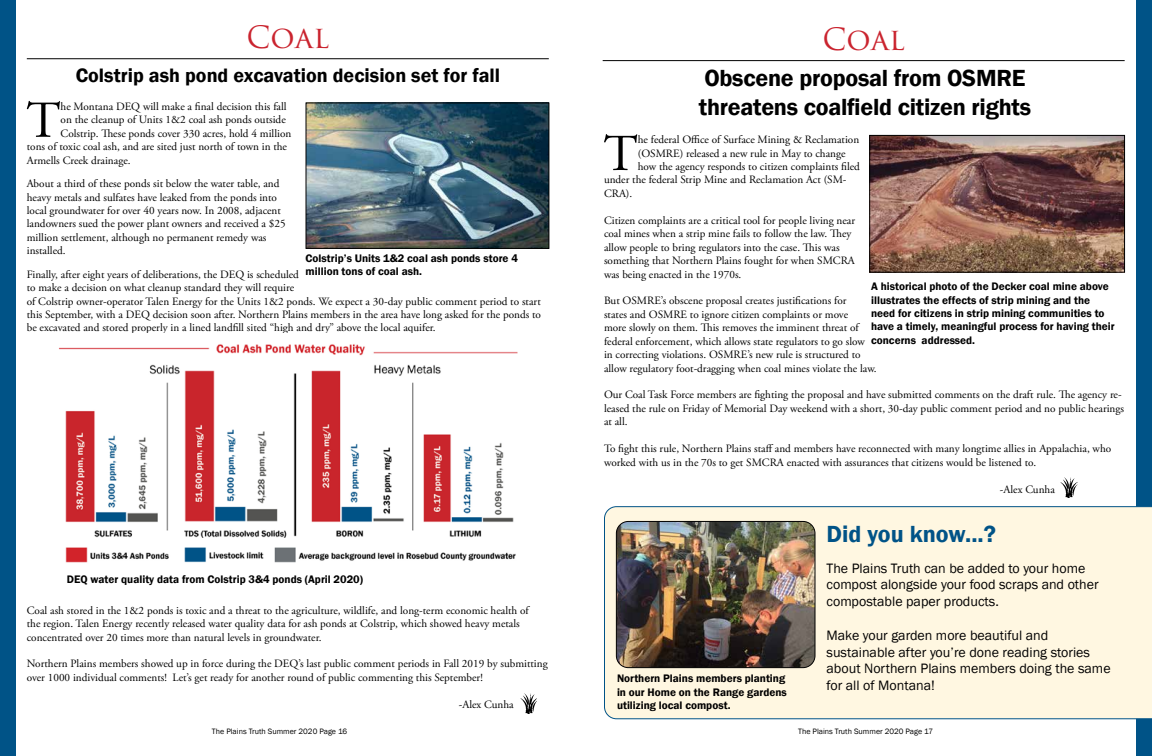
<style>
.page{position:relative;width:1152px;height:756px;background:#fff}
.page>*{position:absolute;margin:0;border:0;box-sizing:border-box;transform-origin:0 0}
.t1{font:51.7px "Adobe Garamond Pro";color:#000}
.t2{font:30px "Trajan Pro 3";color:#ca242f}
.t3{font:600 24px/28.8px "Franklin Gothic";letter-spacing:-.01em;color:#000}
.t4{font:600 24px "Franklin Gothic";color:#005387}
.t5{font:600 20px "Franklin Gothic";color:#000}
.t6{font:14px/16.8px "Franklin Gothic";color:#000}
.t7{font:11.2px/13.4px "Adobe Garamond Pro";color:#000}
.t8{font:600 11.2px/13.4px "Franklin Gothic";color:#000}
.t9{font:8px "Franklin Gothic";color:#000}
</style>
<div class="page">
<div style="left:0;top:0;width:16px;height:756px;background:#005387"></div>
<div style="left:1136px;top:0;width:16px;height:756px;background:#005387"></div>
<hr style="left:603px;top:60px;width:522px;height:1px;background:#000">
<hr style="left:27px;top:58px;width:522px;height:1px;background:#000">
<img style="left:520px;top:693px;width:17px;height:20px">
<img style="left:308px;top:105px;width:239px;height:142px">
<div style="left:306px;top:103px;width:243px;height:146px;border:1px solid #000"></div>
<img style="left:59px;top:344px;width:459px;height:219px">
<img style="left:871px;top:137px;width:252px;height:134px">
<div style="left:869px;top:135px;width:256px;height:138px;border:1px solid #000"></div>
<img style="left:1061px;top:477px;width:16px;height:21px">
<div style="left:604px;top:506px;width:548px;height:213px;background:#fff7e1"></div>
<img style="left:616px;top:521px;width:199px;height:147px">
<div style="left:616px;top:521px;width:199px;height:147px;border:1px solid #000;border-radius:12px"></div>
<h2 class="t2" style="left:246px;top:17px;width:84px">COAL</h2>
<h3 class="t5" style="left:76px;top:63px;width:426px">Colstrip ash pond excavation decision set for fall</h3>
<h1 class="t1" style="left:26px;top:89px;width:36px">T</h1>
<p class="t7" style="left:61px;top:100px;width:228px">he Montana DEQ will make a final decision this fall</p>
<p class="t7" style="left:61px;top:113px;width:227px">on the cleanup of Units 1&amp;2 coal ash ponds outside</p>
<p class="t7" style="left:61px;top:127px;width:232px">Colstrip. These ponds cover 330 acres, hold 4 million</p>
<p class="t7" style="left:27px;top:140px;width:262px">tons of toxic coal ash, and are sited just north of town in the</p>
<p class="t7" style="left:27px;top:154px;width:105px">Armells Creek drainage.</p>
<p class="t7" style="left:27px;top:177px;width:260px">About a third of these ponds sit below the water table, and heavy metals and sulfates have leaked from the ponds into local groundwater for over 40 years now. In 2008, adjacent landowners sued the power plant owners and received a $25 million settlement, although no permanent remedy was installed.</p>
<p class="t7" style="left:27px;top:268px;width:516px">Finally, after eight years of deliberations, the DEQ is scheduled<br>to make a decision on what cleanup standard they will require<br>of Colstrip owner-operator Talen Energy for the Units 1&amp;2 ponds. We expect a 30-day public comment period to start this September, with a DEQ decision soon after. Northern Plains members in the area have long asked for the ponds to be excavated and stored properly in a lined landfill sited “high and dry” above the local aquifer.</p>
<p class="t8" style="left:306px;top:252px;width:214px">Colstrip’s Units 1&amp;2 coal ash ponds store 4 million tons of coal ash.</p>
<p class="t8" style="left:67px;top:573px;width:298px">DEQ water quality data from Colstrip 3&amp;4 ponds (April 2020)</p>
<p class="t7" style="left:27px;top:604px;width:504px">Coal ash stored in the 1&amp;2 ponds is toxic and a threat to the agriculture, wildlife, and long-term economic health of the region. Talen Energy recently released water quality data for ash ponds at Colstrip, which showed heavy metals concentrated over 20 times more than natural levels in groundwater.</p>
<p class="t7" style="left:27px;top:658px;width:522px">Northern Plains members showed up in force during the DEQ’s last public comment periods in Fall 2019 by submitting over 1000 individual comments! Let’s get ready for another round of public commenting this September!</p>
<p class="t7" style="left:459px;top:698px;width:56px">-Alex Cunha</p>
<h2 class="t2" style="left:822px;top:19px;width:84px">COAL</h2>
<h3 class="t3" style="left:699px;top:64px;width:334px">Obscene proposal from OSMRE threatens coalfield citizen rights</h3>
<h1 class="t1" style="left:604px;top:123px;width:36px">T</h1>
<p class="t7" style="left:638px;top:133px;width:223px">he federal Office of Surface Mining &amp; Reclamation</p>
<p class="t7" style="left:638px;top:147px;width:209px">(OSMRE) released a new rule in May to change</p>
<p class="t7" style="left:638px;top:160px;width:224px">how the agency responds to citizen complaints filed</p>
<p class="t7" style="left:604px;top:174px;width:244px">under the federal Strip Mine and Reclamation Act (SM-</p>
<p class="t7" style="left:604px;top:187px;width:30px">CRA).</p>
<p class="t7" style="left:604px;top:214px;width:253px">Citizen complaints are a critical tool for people living near coal mines when a strip mine fails to follow the law. They allow people to bring regulators into the case. This was something that Northern Plains fought for when SMCRA was being enacted in the 1970s.</p>
<p class="t7" style="left:604px;top:295px;width:274px">But OSMRE’s obscene proposal creates justifications for<br>states and OSMRE to ignore citizen complaints or move<br>more slowly on them. This removes the imminent threat of federal enforcement, which allows state regulators to go slow<br>in correcting violations. OSMRE’s new rule is structured to allow regulatory foot-dragging when coal mines violate the law.</p>
<p class="t7" style="left:604px;top:389px;width:522px">Our Coal Task Force members are fighting the proposal and have submitted comments on the draft rule. The agency re&shy;leased the rule on Friday of Memorial Day weekend with a short, 30-day public comment period and no public hearings at all.</p>
<p class="t7" style="left:604px;top:442px;width:509px">To fight this rule, Northern Plains staff and members have reconnected with many longtime allies in Appalachia, who worked with us in the 70s to get SMCRA enacted with assurances that citizens would be listened to.</p>
<p class="t7" style="left:1000px;top:483px;width:56px">-Alex Cunha</p>
<p class="t8" style="left:871px;top:280px;width:245px">A historical photo of the Decker coal mine above illustrates the effects of strip mining and the need for citizens in strip mining communities to have a timely, meaningful process for having their concerns addressed.</p>
<p class="t8" style="left:617px;top:672px;width:171px">Northern Plains members planting in our Home on the Range gardens utilizing local compost.</p>
<h3 class="t4" style="left:827px;top:520px;width:171px">Did you know...?</h3>
<p class="t6" style="left:827px;top:560px;width:274px">The Plains Truth can be added to your home compost alongside your food scraps and other compostable paper products.</p>
<p class="t6" style="left:827px;top:627px;width:286px">Make your garden more beautiful and sustainable after you’re done reading stories about Northern Plains members doing the same for all of Montana!</p>
<p class="t9" style="left:212px;top:726px;width:137px">The Plains Truth Summer 2020 Page 16</p>
<p class="t9" style="left:798px;top:726px;width:136px">The Plains Truth Summer 2020 Page 17</p>
</div>
